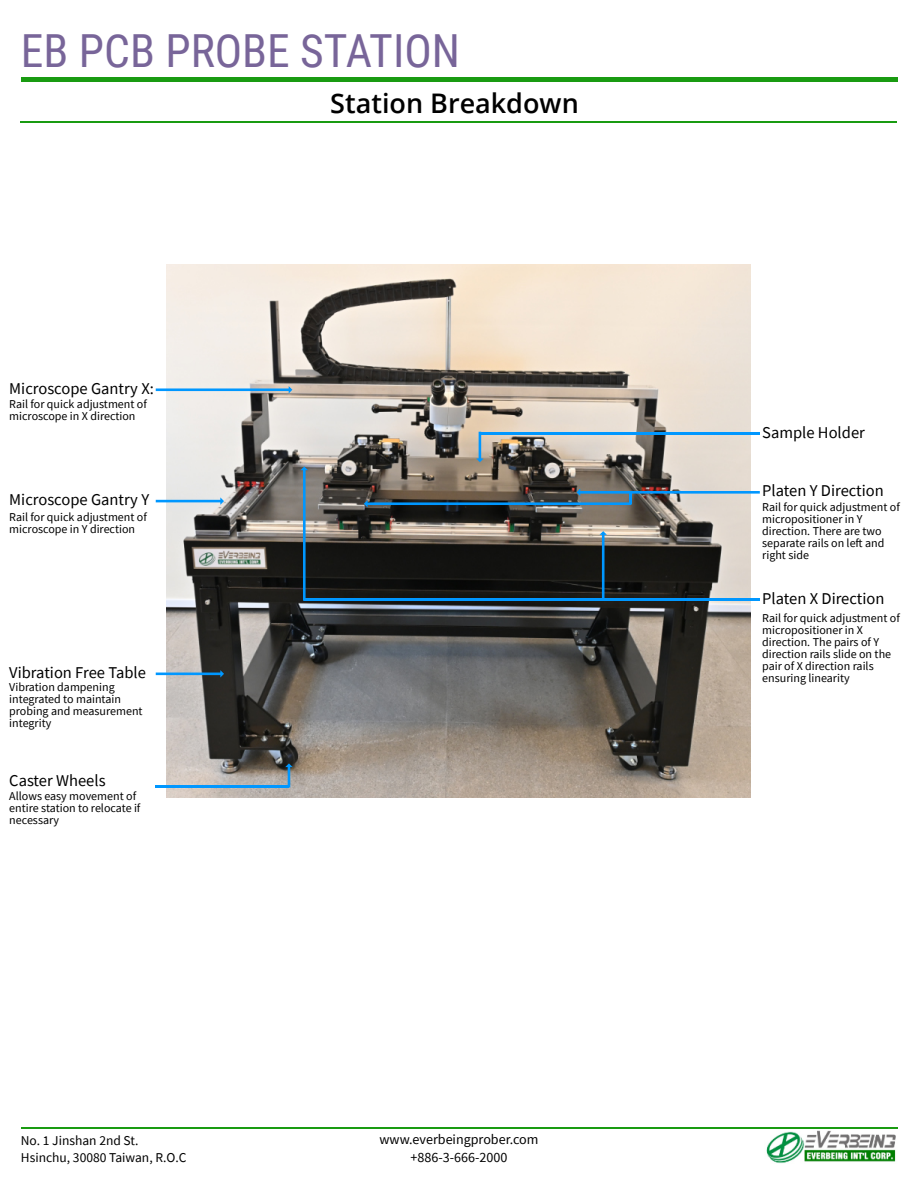
<style>
.page{position:relative;width:918px;height:1188px;background:#fff}
.page>*{position:absolute;margin:0;border:0;box-sizing:border-box;transform-origin:0 0}
.t1{font:45.6px "Roboto Condensed";color:#786599}
.t2{font:600 27px "Open Sans";color:#000}
.t3{font:16.5px "Source Sans Pro";color:#000}
.t4{font:14.1px/17.7px "Source Sans Pro";color:#000;text-align:center}
.t5{font:13.5px/17px "Source Sans Pro";color:#000}
.t6{font:12px/12px "Source Sans Pro";color:#000}
</style>
<div class="page">
<hr style="left:21px;top:121px;width:876px;height:2px;background:#199b11">
<img style="left:766px;top:1130px;width:130px;height:33px">
<hr style="left:21px;top:1127px;width:876px;height:2px;background:#199b11">
<hr style="left:21px;top:77px;width:876px;height:4px;background:#199b11">
<img style="left:166px;top:265px;width:585px;height:533px">
<svg style="left:156px;top:497px;width:68px;height:8px"></svg>
<hr style="left:156px;top:785px;width:133px;height:2px;background:#0097ff">
<hr style="left:603px;top:598px;width:157px;height:3px;background:#0097ff">
<hr style="left:304px;top:598px;width:301px;height:3px;background:#0097ff">
<hr style="left:480px;top:432px;width:280px;height:2px;background:#0097ff">
<svg style="left:156px;top:670px;width:68px;height:8px"></svg>
<svg style="left:285px;top:763px;width:8px;height:24px"></svg>
<svg style="left:600px;top:531px;width:7px;height:67px"></svg>
<svg style="left:301px;top:466px;width:7px;height:135px"></svg>
<svg style="left:476px;top:432px;width:8px;height:30px"></svg>
<svg style="left:364px;top:489px;width:396px;height:18px;background:#65757e"></svg>
<svg style="left:156px;top:386px;width:136px;height:7px"></svg>
<h1 class="t1" style="left:21px;top:33px;width:441px">EB PCB PROBE STATION</h1>
<h3 class="t3" style="left:9px;top:381px;width:146px">Microscope Gantry X:</h3>
<p class="t6" style="left:9px;top:399px;width:139px">Rail for quick adjustment of microscope in X direction</p>
<h2 class="t2" style="left:330px;top:92px;width:250px">Station Breakdown</h2>
<h3 class="t3" style="left:762px;top:425px;width:104px">Sample Holder</h3>
<h3 class="t3" style="left:762px;top:484px;width:123px">Platen Y Direction</h3>
<h3 class="t3" style="left:9px;top:493px;width:141px">Microscope Gantry Y</h3>
<p class="t6" style="left:9px;top:512px;width:139px">Rail for quick adjustment of microscope in Y direction</p>
<p class="t6" style="left:762px;top:502px;width:139px">Rail for quick adjustment of micropositioner in Y direction. There are two separate rails on left and right side</p>
<h3 class="t3" style="left:9px;top:665px;width:138px">Vibration Free Table</h3>
<p class="t6" style="left:9px;top:682px;width:135px">Vibration dampening integrated to maintain probing and measurement integrity</p>
<h3 class="t3" style="left:9px;top:774px;width:98px">Caster Wheels</h3>
<p class="t6" style="left:9px;top:791px;width:133px">Allows easy movement of entire station to relocate if necessary</p>
<p class="t5" style="left:21px;top:1133px;width:167px">No. 1 Jinshan 2nd St.<br>Hsinchu, 30080 Taiwan, R.O.C</p>
<p class="t4" style="left:379px;top:1132px;width:161px">www.everbeingprober.com +886-3-666-2000</p>
<h3 class="t3" style="left:762px;top:592px;width:124px">Platen X Direction</h3>
<p class="t6" style="left:762px;top:613px;width:139px">Rail for quick adjustment of micropositioner in X direction. The pairs of Y direction rails slide on the pair of X direction rails ensuring linearity</p>
</div>
